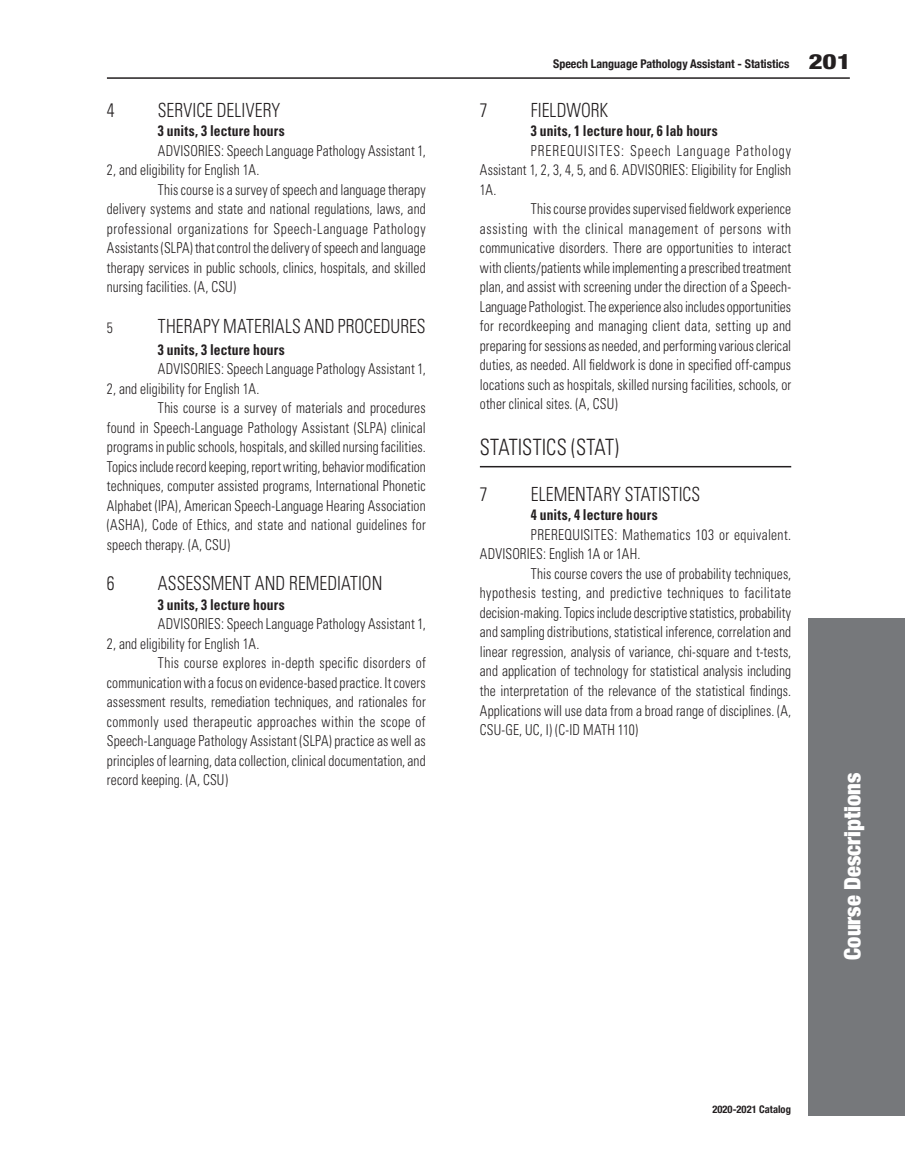
<style>
.page{position:relative;width:905px;height:1175px;background:#fff}
.page>*{position:absolute;margin:0;border:0;box-sizing:border-box;transform-origin:0 0}
.t1{font:900 condensed 22.5px "Helvetica Neue";color:#fff}
.ProgramNAME{font:300 condensed 22.5px "Univers";letter-spacing:.005em;color:#231f20;scale:.9 1}
.t2{font:800 condensed 21px "Helvetica Neue";color:#231f20;scale:1.3 1}
.CourseTitlefinal{font:300 condensed 19.5px "Univers";letter-spacing:.005em;color:#231f20;scale:.9 1}
.TEXTDES{font:300 condensed 15px/19.5px "Univers";letter-spacing:.005em;color:#231f20;text-align:justify;scale:.9 1}
.TEXTDES-2{font:700 condensed 15px "Univers";letter-spacing:.01em;color:#231f20;scale:.9 1}
.TEXTDES-3{font:300 condensed 15px/19.5px "Univers";letter-spacing:.025em;color:#231f20;scale:.9 1}
.CourseTitlefinal-2{font:700 condensed 15px "Univers";letter-spacing:.01em;color:#231f20;scale:.9 1}
.CourseTitlefinal-3{font:300 condensed 15px "Univers";color:#231f20;scale:.9 1}
.t3{font:700 condensed 12px "Helvetica Neue";color:#231f20}
.t4{font:700 condensed 10.5px "Helvetica Neue";color:#231f20}
</style>
<div class="page">
<hr style="left:107px;top:77px;width:742px;height:2px;background:#231f20">
<div style="left:808px;top:618px;width:96px;height:497px;background:#76787b"></div>
<hr style="left:480px;top:466px;width:311px;height:1px;background:#231f20">
<p class="CourseTitlefinal" style="left:107px;top:98px;width:10px">4</p>
<p class="CourseTitlefinal" style="left:158px;top:98px;width:137px">SERVICE DELIVERY</p>
<p class="TEXTDES-2" style="left:158px;top:122px;width:142px">3 units, 3 lecture hours</p>
<p class="TEXTDES" style="left:107px;top:141px;width:356px;text-indent:51px">ADVISORIES: Speech Language Pathology Assistant 1,<br>2, and eligibility for English 1A.</p>
<p class="TEXTDES" style="left:107px;top:180px;width:356px;text-indent:51px">This course is a survey of speech and language therapy delivery systems and state and national regulations, laws, and professional organizations for Speech-Language Pathology Assistants (SLPA) that control the delivery of speech and language therapy services in public schools, clinics, hospitals, and skilled nursing facilities. (A, CSU)</p>
<p class="CourseTitlefinal-3" style="left:107px;top:318px;width:8px">5</p>
<p class="CourseTitlefinal" style="left:158px;top:314px;width:299px">THERAPY MATERIALS AND PROCEDURES</p>
<p class="CourseTitlefinal-2" style="left:158px;top:340px;width:142px">3 units, 3 lecture hours</p>
<p class="TEXTDES" style="left:107px;top:359px;width:356px;text-indent:51px">ADVISORIES: Speech Language Pathology Assistant 1,<br>2, and eligibility for English 1A.</p>
<p class="TEXTDES" style="left:107px;top:398px;width:356px;text-indent:51px">This course is a survey of materials and procedures found in Speech-Language Pathology Assistant (SLPA) clinical programs in public schools, hospitals, and skilled nursing facilities.<br>Topics include record keeping, report writing, behavior modification techniques, computer assisted programs, International Phonetic Alphabet (IPA), American Speech-Language Hearing Association (ASHA), Code of Ethics, and state and national guidelines for speech therapy. (A, CSU)</p>
<p class="CourseTitlefinal" style="left:107px;top:571px;width:10px">6</p>
<p class="CourseTitlefinal" style="left:158px;top:571px;width:251px">ASSESSMENT AND REMEDIATION</p>
<p class="TEXTDES-2" style="left:158px;top:595px;width:142px">3 units, 3 lecture hours</p>
<p class="TEXTDES" style="left:107px;top:614px;width:356px;text-indent:51px">ADVISORIES: Speech Language Pathology Assistant 1,<br>2, and eligibility for English 1A.</p>
<p class="TEXTDES" style="left:107px;top:653px;width:356px;text-indent:51px">This course explores in-depth specific disorders of communication with a focus on evidence-based practice. It covers assessment results, remediation techniques, and rationales for commonly used therapeutic approaches within the scope of Speech-Language Pathology Assistant (SLPA) practice as well as principles of learning, data collection, clinical documentation, and record keeping. (A, CSU)</p>
<p class="t3" style="left:553px;top:54px;width:238px">Speech Language Pathology Assistant - Statistics</p>
<p class="CourseTitlefinal" style="left:480px;top:98px;width:10px">7</p>
<p class="CourseTitlefinal" style="left:531px;top:98px;width:88px">FIELDWORK</p>
<p class="TEXTDES-2" style="left:531px;top:122px;width:209px">3 units, 1 lecture hour, 6 lab hours</p>
<p class="TEXTDES" style="left:480px;top:141px;width:347px;text-indent:51px">PREREQUISITES: Speech Language Pathology Assistant 1, 2, 3, 4, 5, and 6. ADVISORIES: Eligibility for English 1A.</p>
<p class="TEXTDES" style="left:480px;top:199px;width:347px;text-indent:51px">This course provides supervised fieldwork experience assisting with the clinical management of persons with communicative disorders. There are opportunities to interact with clients/patients while implementing a prescribed treatment plan, and assist with screening under the direction of a Speech-Language Pathologist. The experience also includes opportunities for recordkeeping and managing client data, setting up and preparing for sessions as needed, and performing various clerical duties, as needed. All fieldwork is done in specified off-campus locations such as hospitals, skilled nursing facilities, schools, or other clinical sites. (A, CSU)</p>
<p class="ProgramNAME" style="left:480px;top:434px;width:156px">STATISTICS (STAT)</p>
<p class="CourseTitlefinal" style="left:480px;top:482px;width:10px">7</p>
<p class="CourseTitlefinal" style="left:531px;top:482px;width:190px">ELEMENTARY STATISTICS</p>
<p class="TEXTDES-2" style="left:531px;top:506px;width:142px">4 units, 4 lecture hours</p>
<p class="TEXTDES-3" style="left:480px;top:525px;width:347px;text-indent:51px">PREREQUISITES: Mathematics 103 or equivalent.<br>ADVISORIES: English 1A or 1AH.</p>
<p class="TEXTDES" style="left:480px;top:564px;width:347px;text-indent:51px">This course covers the use of probability techniques, hypothesis testing, and predictive techniques to facilitate decision-making. Topics include descriptive statistics, probability and sampling distributions, statistical inference, correlation and linear regression, analysis of variance, chi-square and t-tests, and application of technology for statistical analysis including the interpretation of the relevance of the statistical findings.<br>Applications will use data from a broad range of disciplines. (A, CSU-GE, UC, I) (C-ID MATH 110)</p>
<h2 class="t2" style="left:808px;top:49px;width:34px">201</h2>
<h1 class="t1" style="left:833px;top:959px;width:188px;rotate:-90deg">Course Descriptions</h1>
<p class="t4" style="left:712px;top:1100px;width:80px">2020-2021 Catalog</p>
</div>
